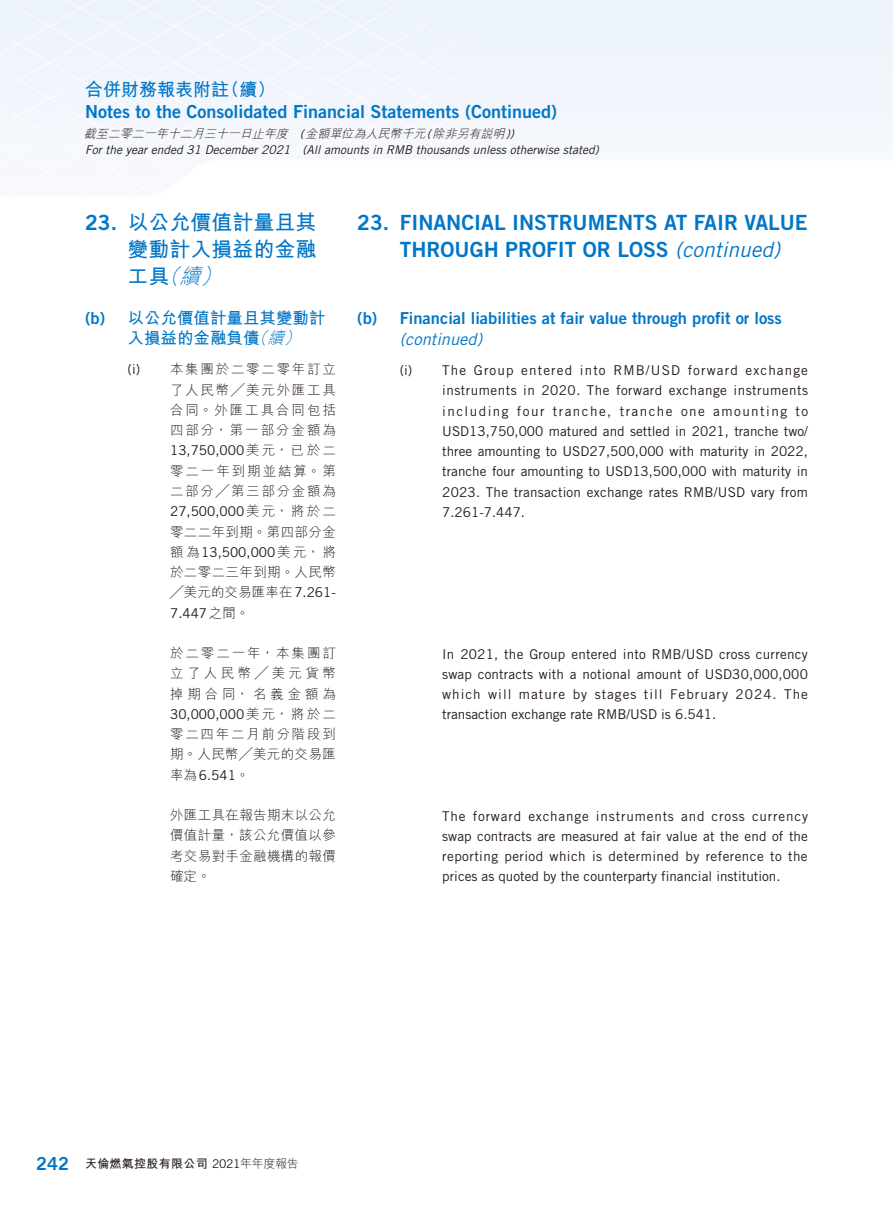
<style>
.page{position:relative;width:893px;height:1212px;background:#fff}
.page>*{position:absolute;margin:0;border:0;box-sizing:border-box;transform-origin:0 0}
.t1{font:21px/27px "Trade Gothic LT Std Bd 2";color:#0076c8}
.t2{font:700 21px/27px "M Hei HK";color:#0076c8;text-align:justify}
.t3{font:18px "Trade Gothic LT Std Bd 2";color:#0076c8}
.t4{font:700 18px "M Hei HK";color:#0076c8}
.t5{font:16.5px "Trade Gothic LT Std Bd 2";color:#0076c8}
.t6{font:700 16.5px/20.2px "M Hei HK";color:#0076c8}
.t7{font:italic 16.5px "Trade Gothic LT Std";color:#0076c8}
.t8{font:13.5px/20.2px "Trade Gothic LT Std";color:#231916;text-align:justify}
.t9{font:300 13.5px/20.2px "M Hei HK";letter-spacing:.13em;color:#231916;text-align:justify}
.t10{font:300 13.5px/20.2px "M Hei HK";letter-spacing:.03em;color:#231916}
.t11{font:italic 12px "Trade Gothic LT Std";color:#231916}
.t12{font:italic 300 12px "M Hei HK";color:#231916}
.t13{font:700 12px "M Hei HK";letter-spacing:.025em;color:#231916}
.s1{font-family:"Trade Gothic LT Std";font-weight:400}
.s2{font-family:"Trade Gothic LT Std Bd 2";font-weight:400}
.s3{font-weight:300;font-style:italic}
.s4{font-family:"M Hei HK";font-weight:300}
.s5{font-family:"Trade Gothic LT Std";font-style:italic}
.s6{font-family:"Trade Gothic LT Std Bd 2";font-weight:400;font-size:18px;color:#0076c8}
.s7{font-weight:300}
</style>
<div class="page">
<h2 class="t4" style="left:85px;top:76px;width:192px">合併財務報表附註（續）</h2>
<h2 class="t3" style="left:85px;top:101px;width:473px">Notes to the Consolidated Financial Statements (Continued)</h2>
<p class="t12" style="left:84px;top:127px;width:435px">截至二零二一年十二月三十一日止年度 <span class="s1">(</span>金額單位為人民幣千元<span class="s1">(</span>除非另有說明<span class="s1">))</span></p>
<p class="t11" style="left:85px;top:142px;width:515px">For the year ended 31 December 2021 (All amounts in RMB thousands unless otherwise stated)</p>
<h1 class="t2" style="left:128px;top:207px;width:190px;text-indent:-43px"><span class="s2">23.</span> 以公允價值計量且其變動計入損益的金融工具<span class="s3">（續）</span></h1>
<p class="t6" style="left:128px;top:306px;width:199px;text-indent:-43px"><span class="s2">(b)</span> 以公允價值計量且其變動計入損益的金融負債<span class="s3">（續）</span></p>
<p class="t9" style="left:170px;top:359px;width:167px;text-indent:-43px"><span class="s1">(i)</span> 本集團於二零二零年訂立了人民幣╱美元外匯工具合同。外匯工具合同包括四部分，第一部分金額為</p>
<p class="t8" style="left:170px;top:440px;width:167px">13,750,000<span class="s4">美元，已於二</span></p>
<p class="t9" style="left:170px;top:460px;width:167px">零二一年到期並結算。第二部分╱第三部分金額為</p>
<p class="t8" style="left:170px;top:501px;width:167px">27,500,000<span class="s4">美元，將於二</span></p>
<p class="t10" style="left:170px;top:521px;width:167px">零二二年到期。第四部分金</p>
<p class="t8" style="left:170px;top:542px;width:167px"><span class="s4">額為</span>13,500,000<span class="s4">美元，將</span></p>
<p class="t10" style="left:170px;top:562px;width:167px">於二零二三年到期。人民幣╱美元的交易匯率在<span class="s1">7.261-</span></p>
<p class="t8" style="left:170px;top:602px;width:81px">7.447<span class="s4">之間。</span></p>
<p class="t9" style="left:170px;top:643px;width:167px">於二零二一年，本集團訂立了人民幣╱美元貨幣掉期合同，名義金額為</p>
<p class="t8" style="left:170px;top:704px;width:167px">30,000,000<span class="s4">美元，將於二</span></p>
<p class="t9" style="left:170px;top:724px;width:167px">零二四年二月前分階段到期。人民幣╱美元的交易匯</p>
<p class="t8" style="left:170px;top:764px;width:81px"><span class="s4">率為</span>6.541<span class="s4">。</span></p>
<p class="t9" style="left:170px;top:805px;width:167px">外匯工具在報告期末以公允價值計量，該公允價值以參考交易對手金融機構的報價確定。</p>
<h1 class="t1" style="left:400px;top:209px;width:410px;text-indent:-43px">23. FINANCIAL INSTRUMENTS AT FAIR VALUE<br>THROUGH PROFIT OR LOSS <span class="s5">(continued)</span></h1>
<p class="t5" style="left:357px;top:308px;width:426px">(b) Financial liabilities at fair value through profit or loss</p>
<p class="t7" style="left:400px;top:329px;width:84px">(continued)</p>
<p class="t8" style="left:442px;top:360px;width:367px;text-indent:-43px">(i) The Group entered into RMB/USD forward exchange instruments in 2020. The forward exchange instruments including four tranche, tranche one amounting to USD13,750,000 matured and settled in 2021, tranche two/ three amounting to USD27,500,000 with maturity in 2022, tranche four amounting to USD13,500,000 with maturity in 2023. The transaction exchange rates RMB/USD vary from 7.261-7.447.</p>
<p class="t8" style="left:442px;top:643px;width:367px">In 2021, the Group entered into RMB/USD cross currency swap contracts with a notional amount of USD30,000,000 which will mature by stages till February 2024. The transaction exchange rate RMB/USD is 6.541.</p>
<p class="t8" style="left:442px;top:805px;width:367px">The forward exchange instruments and cross currency swap contracts are measured at fair value at the end of the reporting period which is determined by reference to the prices as quoted by the counterparty financial institution.</p>
<p class="t13" style="left:36px;top:1155px;width:264px"><span class="s6">242</span> 天倫燃氣控股有限公司 <span class="s1">2021</span><span class="s7">年年度報告</span></p>
</div>
